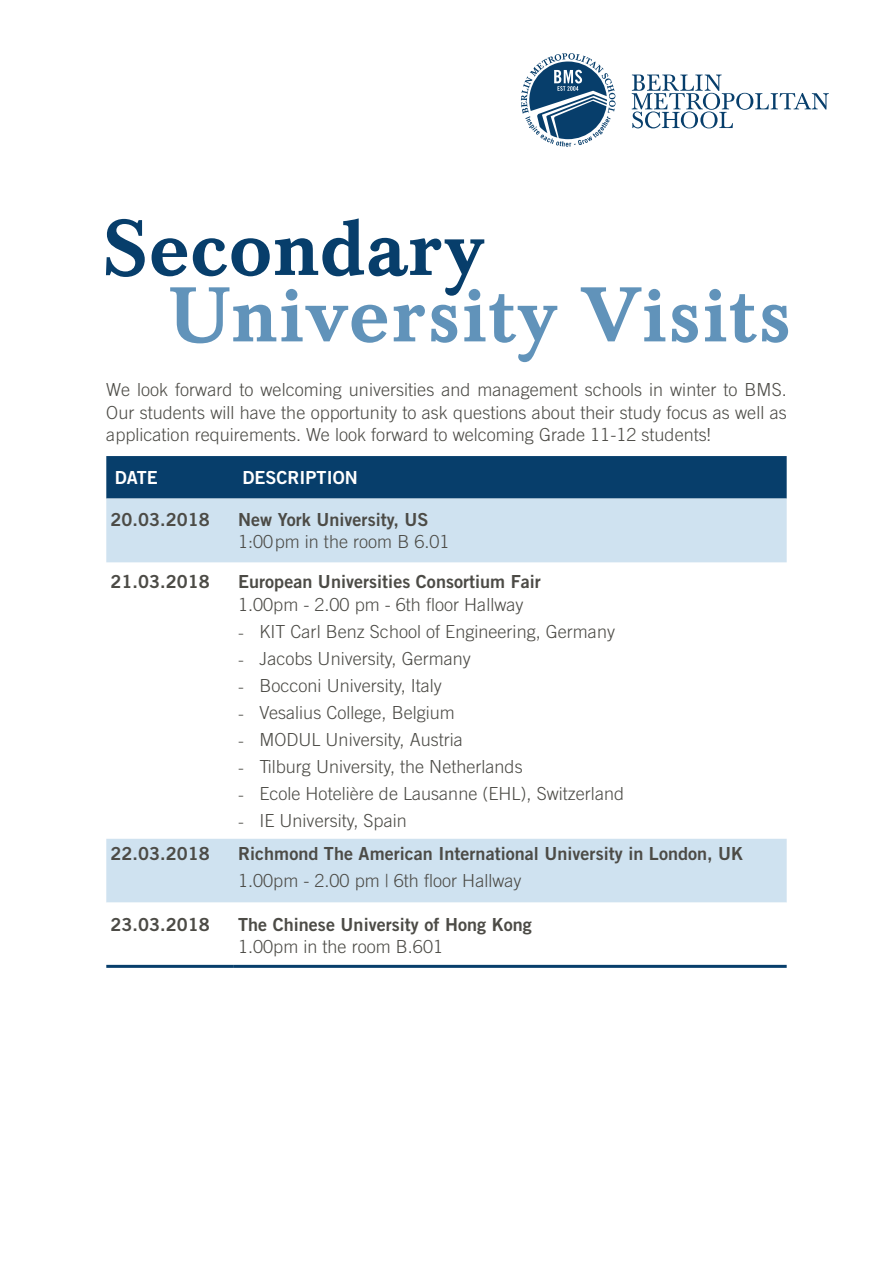
<style>
.page{position:relative;width:893px;height:1263px;background:#fff}
.page>*{position:absolute;margin:0;border:0;box-sizing:border-box;transform-origin:0 0}
.t1{font:500 81px "Baskerville LT";letter-spacing:.025em;color:#6193ba}
.t2{font:500 81px "Baskerville LT";letter-spacing:.01em;color:#073e6b}
.t3{font:300 18px/22.5px "Trade Gothic LT Std";color:#4c4b46;text-align:justify}
.t4{font:18px "Trade Gothic LT Std Bd 2";color:#4c4b46}
.t5{font:18px "Trade Gothic LT Std Bd 2";color:#fff}
.s1{font-family:"Times";font-weight:400}
</style>
<div class="page">
<div style="left:106px;top:456px;width:681px;height:43px;background:#073e6b"></div>
<svg style="left:106px;top:499px;width:681px;height:403px"></svg>
<svg style="left:106px;top:902px;width:681px;height:63px"></svg>
<hr style="left:106px;top:965px;width:128px;height:3px;background:#073e6b">
<hr style="left:234px;top:965px;width:553px;height:3px;background:#073e6b">
<svg style="left:632px;top:75px;width:197px;height:53px"></svg>
<svg style="left:521px;top:53px;width:95px;height:94px"></svg>
<h1 class="t2" style="left:102px;top:200px;width:383px">Secondary</h1>
<h1 class="t1" style="left:167px;top:266px;width:625px">University Visits</h1>
<p class="t3" style="left:106px;top:378px;width:682px">We look forward to welcoming universities and management schools in winter to BMS.<br>Our students will have the opportunity to ask questions about their study focus as well as application requirements. We look forward to welcoming Grade 11-12 students!</p>
<p class="t5" style="left:115px;top:466px;width:45px">DATE</p>
<p class="t5" style="left:242px;top:466px;width:117px">DESCRIPTION</p>
<p class="t4" style="left:111px;top:508px;width:101px">20.03.2018</p>
<p class="t4" style="left:238px;top:508px;width:192px">New York University, US</p>
<p class="t3" style="left:238px;top:530px;width:213px">1:00pm in the room B 6.01</p>
<p class="t4" style="left:111px;top:570px;width:101px">21.03.2018</p>
<p class="t4" style="left:238px;top:570px;width:304px">European Universities Consortium Fair</p>
<p class="t3" style="left:238px;top:593px;width:287px">1.00pm - 2.00 pm - 6th floor Hallway</p>
<p class="t3" style="left:238px;top:620px;width:378px"><span class="s1">-</span> KIT Carl Benz School of Engineering, Germany</p>
<p class="t3" style="left:238px;top:647px;width:234px"><span class="s1">-</span> Jacobs University, Germany</p>
<p class="t3" style="left:238px;top:674px;width:205px"><span class="s1">-</span> Bocconi University, Italy</p>
<p class="t3" style="left:238px;top:701px;width:218px"><span class="s1">-</span> Vesalius College, Belgium</p>
<p class="t3" style="left:238px;top:728px;width:226px"><span class="s1">-</span> MODUL University, Austria</p>
<p class="t3" style="left:238px;top:755px;width:286px"><span class="s1">-</span> Tilburg University, the Netherlands</p>
<p class="t3" style="left:238px;top:782px;width:387px"><span class="s1">-</span> Ecole Hotelière de Lausanne (EHL), Switzerland</p>
<p class="t3" style="left:238px;top:809px;width:170px"><span class="s1">-</span> IE University, Spain</p>
<p class="t4" style="left:111px;top:843px;width:101px">22.03.2018</p>
<p class="t4" style="left:238px;top:843px;width:507px">Richmond The American International University in London, UK</p>
<p class="t3" style="left:238px;top:869px;width:285px">1.00pm - 2.00 pm | 6th floor Hallway</p>
<p class="t4" style="left:111px;top:913px;width:101px">23.03.2018</p>
<p class="t4" style="left:238px;top:913px;width:295px">The Chinese University of Hong Kong</p>
<p class="t3" style="left:238px;top:935px;width:206px">1.00pm in the room B.601</p>
</div>
